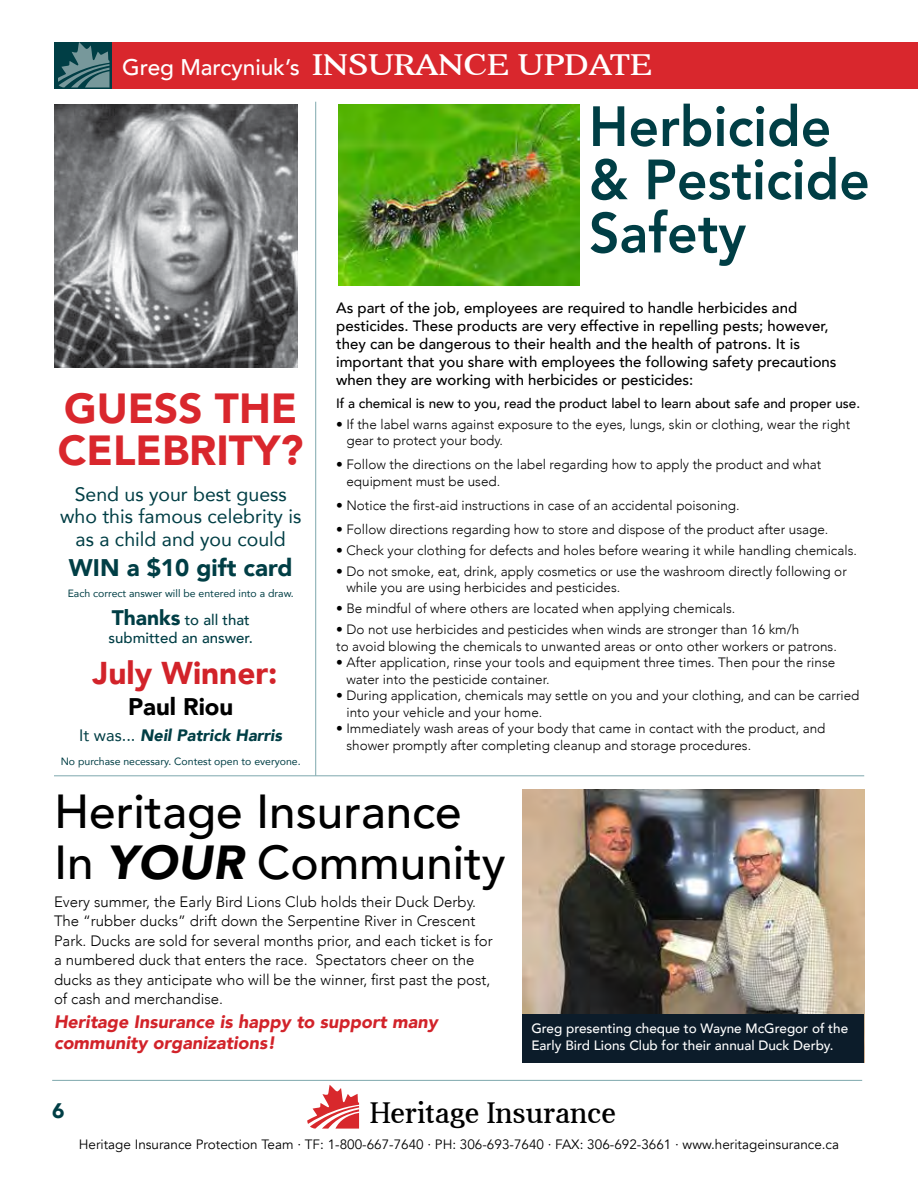
<style>
.page{position:relative;width:918px;height:1188px;background:#fff}
.page>*{position:absolute;margin:0;border:0;box-sizing:border-box;transform-origin:0 0}
.t1{font:800 56.1px/53.2px "Avenir";color:#003e45;scale:.95 1}
.t2{font:500 47.7px/51px "Avenir";color:#000}
.t3{font:900 42px/42px "Avenir";color:#d9272d}
.t4{font:900 31.5px "Avenir";color:#d2232a}
.t5{font:30.45px "Aver";color:#17181b}
.t6{font:900 24px "Avenir";color:#003e45}
.t7{font:900 24px "Avenir";color:#000}
.t8{font:500 22.65px "Avenir";color:#fff}
.t9{font:900 21px "Avenir";color:#003e45}
.t10{font:19.5px/22.5px "Avenir";color:#003e45;text-align:center}
.t11{font:italic 900 18px/21px "Avenir";color:#d2232a}
.t12{font:italic 900 16.5px "Avenir";color:#003e45}
.t13{font:300 15px/19.5px "Avenir";color:#000}
.t14{font:500 15px/18px "Avenir";color:#000}
.t15{font:500 15px/18px "Avenir";color:#003e45}
.t16{font:300 13.5px/16.5px "Avenir";color:#000}
.t17{font:13.5px "Avenir";color:#000}
.t18{font:500 13.5px/16.5px "Avenir";color:#fff}
.t19{font:500 13.5px "Avenir";color:#000}
.t20{font:10.5px "Avenir";color:#003e45}
.s1{font-family:"Aver";font-weight:400;font-size:30.15px}
.s2{font-weight:900;font-size:21px}
.s3{font-weight:400;font-style:normal}
.s4{font-weight:900;font-style:italic}
</style>
<div class="page">
<div style="left:54px;top:42px;width:864px;height:47px;background:#d9272d"></div>
<div style="left:54px;top:42px;width:58px;height:47px;background:linear-gradient(to bottom,#003e45,#003e45)"></div>
<svg style="left:58px;top:42px;width:51px;height:45px;background:#3d6c71"></svg>
<hr style="left:54px;top:775px;width:810px;height:1px;background:#7ea8ad">
<img style="left:523px;top:790px;width:341px;height:225px">
<hr style="left:315px;top:102px;width:1px;height:674px;background:#7ea8ad">
<hr style="left:52px;top:1080px;width:810px;height:1px;background:#7ea8ad">
<svg style="left:307px;top:1085px;width:52px;height:44px"></svg>
<img style="left:54px;top:104px;width:243px;height:264px">
<img style="left:339px;top:104px;width:241px;height:182px">
<div style="left:523px;top:1015px;width:341px;height:48px;background:#0c1c2a"></div>
<h3 class="t8" style="left:122px;top:48px;width:532px">Greg Marcyniuk’s <span class="s1">INSURANCE UPDATE</span></h3>
<h3 class="t3" style="left:58px;top:386px;width:247px">GUESS THE<br>CELEBRITY?</h3>
<h3 class="t10" style="left:60px;top:482px;width:243px">Send us your best guess who this famous celebrity is as a child and you could</h3>
<h3 class="t6" style="left:69px;top:547px;width:225px">WIN a $10 gift card</h3>
<p class="t20" style="left:68px;top:584px;width:228px">Each correct answer will be entered into a draw.</p>
<p class="t15" style="left:109px;top:610px;width:146px"><span class="s2">Thanks</span> to all that submitted an answer.</p>
<h3 class="t4" style="left:93px;top:646px;width:186px">July Winner:</h3>
<h3 class="t7" style="left:128px;top:686px;width:107px">Paul Riou</h3>
<p class="t12" style="left:79px;top:721px;width:204px"><span class="s3">It was...</span> Neil Patrick Harris</p>
<p class="t20" style="left:61px;top:752px;width:241px">No purchase necessary. Contest open to everyone.</p>
<h1 class="t1" style="left:589px;top:100px;width:297px">Herbicide &amp; Pesticide<br>Safety</h1>
<p class="t14" style="left:336px;top:298px;width:502px">As part of the job, employees are required to handle herbicides and pesticides. These products are very effective in repelling pests; however, they can be dangerous to their health and the health of patrons. It is important that you share with employees the following safety precautions when they are working with herbicides or pesticides:</p>
<p class="t19" style="left:336px;top:392px;width:525px">If a chemical is new to you, read the product label to learn about safe and proper use.</p>
<p class="t16" style="left:346px;top:416px;width:505px;text-indent:-10px">• If the label warns against exposure to the eyes, lungs, skin or clothing, wear the right gear to protect your body.</p>
<p class="t16" style="left:346px;top:457px;width:476px;text-indent:-10px">• Follow the directions on the label regarding how to apply the product and what equipment must be used.</p>
<p class="t16" style="left:336px;top:497px;width:405px">• Notice the first-aid instructions in case of an accidental poisoning.</p>
<p class="t16" style="left:336px;top:521px;width:494px">• Follow directions regarding how to store and dispose of the product after usage.</p>
<p class="t16" style="left:336px;top:542px;width:522px">• Check your clothing for defects and holes before wearing it while handling chemicals.</p>
<p class="t16" style="left:346px;top:563px;width:502px;text-indent:-10px">• Do not smoke, eat, drink, apply cosmetics or use the washroom directly following or while you are using herbicides and pesticides.</p>
<p class="t16" style="left:336px;top:601px;width:401px">• Be mindful of where others are located when applying chemicals.</p>
<p class="t16" style="left:336px;top:622px;width:502px">• Do not use herbicides and pesticides when winds are stronger than 16 km/h<br>to avoid blowing the chemicals to unwanted areas or onto other workers or patrons.</p>
<p class="t16" style="left:346px;top:655px;width:490px;text-indent:-10px">• After application, rinse your tools and equipment three times. Then pour the rinse water into the pesticide container.</p>
<p class="t16" style="left:346px;top:688px;width:515px;text-indent:-10px">• During application, chemicals may settle on you and your clothing, and can be carried into your vehicle and your home.</p>
<p class="t16" style="left:346px;top:721px;width:481px;text-indent:-10px">• Immediately wash areas of your body that came in contact with the product, and shower promptly after completing cleanup and storage procedures.</p>
<h2 class="t2" style="left:54px;top:783px;width:453px">Heritage Insurance<br>In <span class="s4">YOUR</span> Community</h2>
<p class="t13" style="left:54px;top:892px;width:440px">Every summer, the Early Bird Lions Club holds their Duck Derby.<br>The “rubber ducks” drift down the Serpentine River in Crescent Park. Ducks are sold for several months prior, and each ticket is for a numbered duck that enters the race. Spectators cheer on the ducks as they anticipate who will be the winner, first past the post, of cash and merchandise.</p>
<h3 class="t11" style="left:54px;top:1011px;width:385px">Heritage Insurance is happy to support many community organizations!</h3>
<p class="t18" style="left:531px;top:1019px;width:318px">Greg presenting cheque to Wayne McGregor of the<br>Early Bird Lions Club for their annual Duck Derby.</p>
<h3 class="t9" style="left:52px;top:1093px;width:14px">6</h3>
<h3 class="t5" style="left:370px;top:1097px;width:250px">Heritage Insurance</h3>
<p class="t17" style="left:79px;top:1136px;width:762px">Heritage Insurance Protection Team · TF: 1-800-667-7640 · PH: 306-693-7640 · FAX: 306-692-3661 · www.heritageinsurance.ca</p>
</div>
